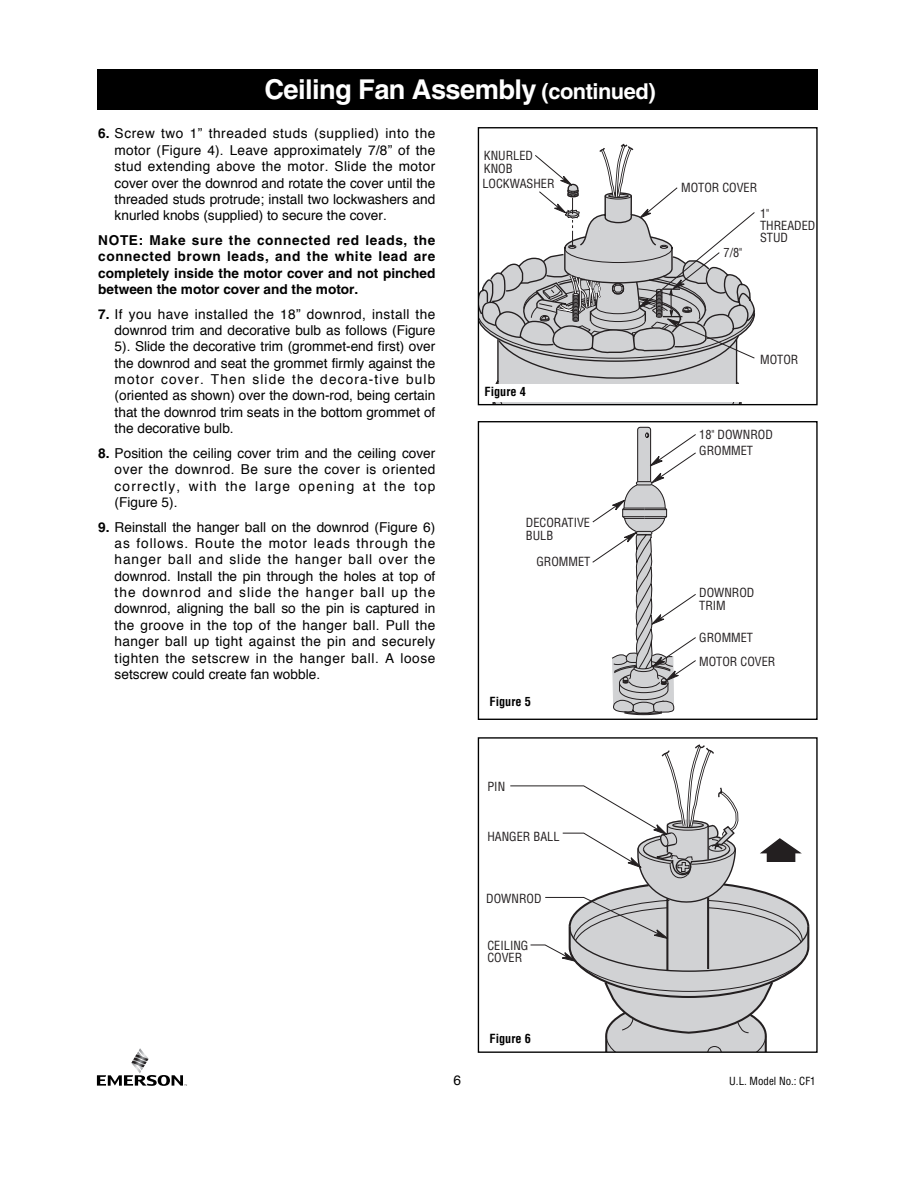
<style>
.page{position:relative;width:918px;height:1188px;background:#fff}
.page>*{position:absolute;margin:0;border:0;box-sizing:border-box;transform-origin:0 0}
.t1{font:700 27.3px "Helvetica";letter-spacing:-.02em;color:#fff}
.t2{font:13.65px/16.4px "Helvetica";color:#000;text-align:justify}
.t3{font:700 13.65px/16.4px "Helvetica";color:#000;text-align:justify}
.t4{font:condensed 12.3px/12.3px "Helvetica";color:#231f20}
.t5{font:700 condensed 12.3px "Helvetica";color:#000}
.t6{font:condensed 10.95px "Helvetica";color:#000}
.s1{font-size:21.9px}
.s2{font-weight:700}
</style>
<div class="page">
<svg style="left:480px;top:143px;width:276px;height:260px"></svg>
<div style="left:478px;top:127px;width:340px;height:278px;border:1px solid #000"></div>
<div style="left:485px;top:384px;width:323px;height:17px;background:#fff"></div>
<svg style="left:510px;top:744px;width:300px;height:307px"></svg>
<div style="left:478px;top:737px;width:340px;height:316px;border:1px solid #000"></div>
<div style="left:490px;top:1032px;width:52px;height:15px;background:#fff"></div>
<svg style="left:592px;top:426px;width:104px;height:289px"></svg>
<div style="left:478px;top:421px;width:340px;height:299px;border:1px solid #000"></div>
<svg style="left:97px;top:1048px;width:90px;height:38px"></svg>
<div style="left:97px;top:69px;width:721px;height:41px;background:#000"></div>
<h1 class="t1" style="left:265px;top:80px;width:393px">Ceiling Fan Assembly <span class="s1">(continued)</span></h1>
<p class="t2" style="left:115px;top:127px;width:322px;text-indent:-16px"><span class="s2">6.</span> Screw two 1” threaded studs (supplied) into the motor (Figure 4). Leave approximately 7/8” of the stud extending above the motor. Slide the motor cover over the downrod and rotate the cover until the threaded studs protrude; install two lockwashers and knurled knobs (supplied) to secure the cover.</p>
<p class="t3" style="left:98px;top:233px;width:339px">NOTE: Make sure the connected red leads, the connected brown leads, and the white lead are completely inside the motor cover and not pinched between the motor cover and the motor.</p>
<p class="t2" style="left:115px;top:307px;width:322px;text-indent:-16px"><span class="s2">7.</span> If you have installed the 18” downrod, install the downrod trim and decorative bulb as follows (Figure 5). Slide the decorative trim (grommet-end first) over the downrod and seat the grommet firmly against the motor cover. Then slide the decora-tive bulb (oriented as shown) over the down-rod, being certain that the downrod trim seats in the bottom grommet of the decorative bulb.</p>
<p class="t2" style="left:115px;top:446px;width:322px;text-indent:-16px"><span class="s2">8.</span> Position the ceiling cover trim and the ceiling cover over the downrod. Be sure the cover is oriented correctly, with the large opening at the top (Figure 5).</p>
<p class="t2" style="left:115px;top:520px;width:322px;text-indent:-16px"><span class="s2">9.</span> Reinstall the hanger ball on the downrod (Figure 6) as follows. Route the motor leads through the hanger ball and slide the hanger ball over the downrod. Install the pin through the holes at top of the downrod and slide the hanger ball up the downrod, aligning the ball so the pin is captured in the groove in the top of the hanger ball. Pull the hanger ball up tight against the pin and securely tighten the setscrew in the hanger ball. A loose setscrew could create fan wobble.</p>
<p class="t4" style="left:484px;top:151px;width:51px">KNURLED<br>KNOB</p>
<p class="t4" style="left:482px;top:179px;width:74px">LOCKWASHER</p>
<p class="t5" style="left:485px;top:387px;width:43px">Figure 4</p>
<p class="t4" style="left:526px;top:518px;width:66px">DECORATIVE<br>BULB</p>
<p class="t4" style="left:536px;top:557px;width:55px">GROMMET</p>
<p class="t5" style="left:490px;top:697px;width:43px">Figure 5</p>
<p class="t4" style="left:681px;top:182px;width:78px">MOTOR COVER</p>
<p class="t4" style="left:724px;top:248px;width:20px">7/8"</p>
<p class="t4" style="left:760px;top:208px;width:57px">1"<br>THREADED<br>STUD</p>
<p class="t4" style="left:760px;top:355px;width:40px">MOTOR</p>
<p class="t4" style="left:699px;top:428px;width:75px;line-height:15.9px">18" DOWNROD<br>GROMMET</p>
<p class="t4" style="left:699px;top:588px;width:57px">DOWNROD<br>TRIM</p>
<p class="t4" style="left:699px;top:626px;width:78px;line-height:24.2px">GROMMET<br>MOTOR COVER</p>
<p class="t4" style="left:487px;top:781px;width:19px">PIN</p>
<p class="t4" style="left:487px;top:831px;width:74px">HANGER BALL</p>
<p class="t4" style="left:486px;top:893px;width:57px">DOWNROD</p>
<p class="t4" style="left:487px;top:940px;width:42px">CEILING<br>COVER</p>
<p class="t5" style="left:490px;top:1034px;width:43px">Figure 6</p>
<p class="t2" style="left:453px;top:1073px;width:9px">6</p>
<p class="t6" style="left:729px;top:1077px;width:88px">U.L. Model No.: CF1</p>
</div>
